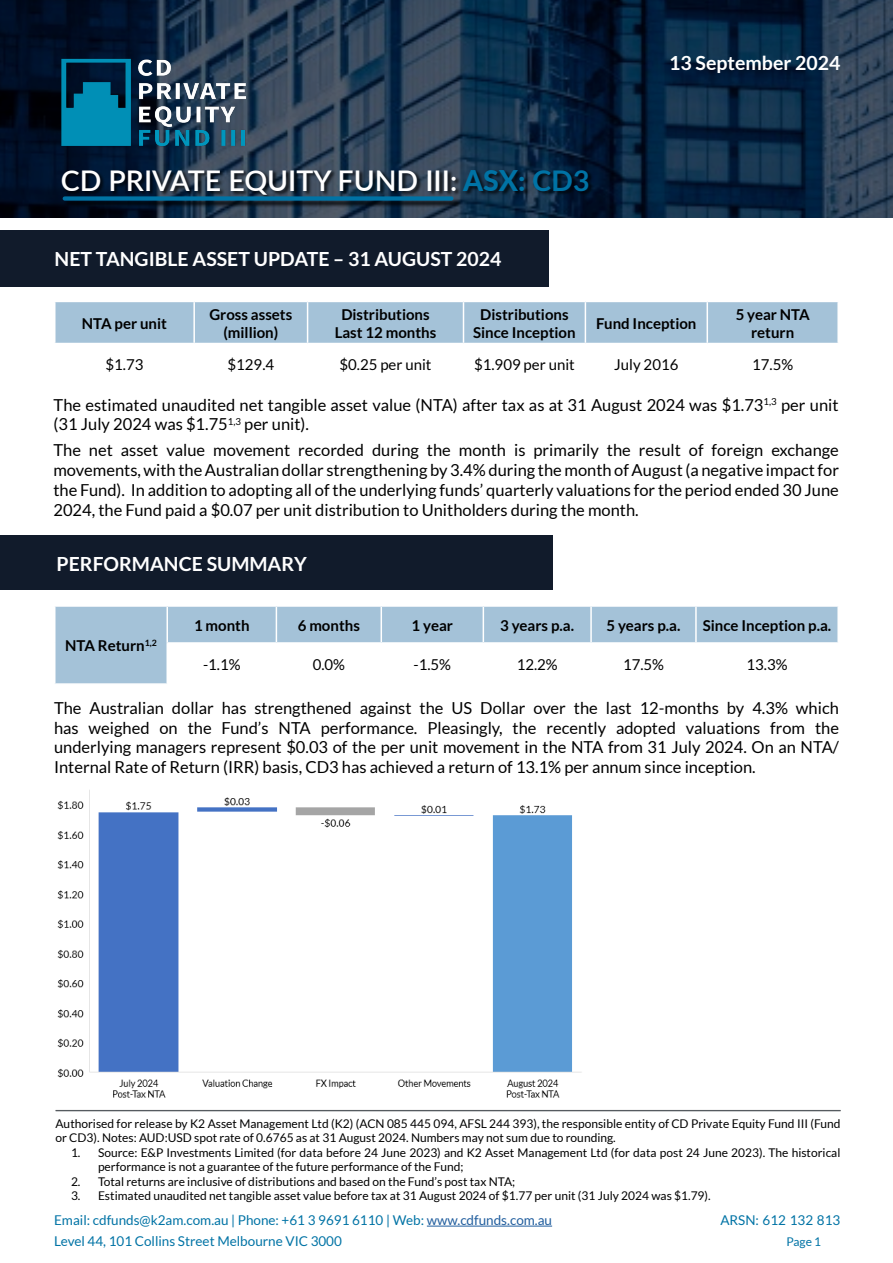
<style>
.page{position:relative;width:893px;height:1263px;background:#fff}
.page>*{position:absolute;margin:0;border:0;box-sizing:border-box;transform-origin:0 0}
.t1{font:600 28.5px "Lato";color:#fff}
.t2{font:700 19.5px "Lato";color:#fff}
.t3{font:16.5px/19.8px "Lato";color:#000;text-align:justify}
.t4{font:700 15px/18px "Lato";color:#000;text-align:center}
.t5{font:15px "Lato";color:#000}
.t6{font:13.5px "Lato";color:#0073a5}
.t7{font:12px/14.4px "Lato";color:#000}
.t8{font:12px "Lato";color:#0073a5}
.s1{font-weight:800;color:#0073a5}
.s2{font-weight:700;color:#0073a5}
.s3{color:#215e9e}
</style>
<div class="page">
<svg style="left:0;top:0;width:893px;height:218px;background:#132a43"></svg>
<div style="left:62px;top:170px;width:531px;height:30px;background:#000;opacity:.75"></div>
<div style="left:64px;top:198px;width:396px;height:10px;background:#000;opacity:.75"></div>
<div style="left:65px;top:196px;width:386px;height:5px;background:#0073a5"></div>
<div style="left:0;top:230px;width:548px;height:57px;background:#111b2b"></div>
<div style="left:56px;top:302px;width:781px;height:41px;background:#a4c2d8"></div>
<hr style="left:193px;top:302px;width:2px;height:41px;background:#fff">
<hr style="left:307px;top:302px;width:1px;height:41px;background:#fff">
<hr style="left:463px;top:302px;width:1px;height:41px;background:#fff">
<hr style="left:585px;top:302px;width:1px;height:41px;background:#fff">
<hr style="left:706px;top:302px;width:2px;height:41px;background:#fff">
<div style="left:0;top:535px;width:553px;height:55px;background:#111b2b"></div>
<div style="left:56px;top:607px;width:781px;height:76px;background:#a4c2d8"></div>
<svg style="left:168px;top:644px;width:669px;height:39px"></svg>
<hr style="left:166px;top:607px;width:2px;height:35px;background:#fff">
<hr style="left:276px;top:607px;width:1px;height:35px;background:#fff">
<hr style="left:381px;top:607px;width:1px;height:35px;background:#fff">
<hr style="left:483px;top:607px;width:1px;height:35px;background:#fff">
<hr style="left:590px;top:607px;width:2px;height:35px;background:#fff">
<hr style="left:695px;top:607px;width:2px;height:35px;background:#fff">
<hr style="left:166px;top:642px;width:110px;height:2px;background:#fff">
<hr style="left:166px;top:644px;width:2px;height:39px;background:#fff">
<hr style="left:276px;top:642px;width:105px;height:2px;background:#fff">
<hr style="left:276px;top:644px;width:1px;height:39px;background:#fff">
<hr style="left:381px;top:642px;width:102px;height:2px;background:#fff">
<hr style="left:381px;top:644px;width:1px;height:39px;background:#fff">
<hr style="left:483px;top:642px;width:108px;height:2px;background:#fff">
<hr style="left:483px;top:644px;width:1px;height:39px;background:#fff">
<hr style="left:591px;top:642px;width:105px;height:2px;background:#fff">
<hr style="left:590px;top:644px;width:2px;height:39px;background:#fff">
<hr style="left:696px;top:642px;width:143px;height:2px;background:#fff">
<hr style="left:695px;top:644px;width:2px;height:39px;background:#fff">
<img style="left:57px;top:54px;width:209px;height:110px">
<hr style="left:427px;top:1226px;width:125px;height:1px;background:#215e9e">
<hr style="left:56px;top:1110px;width:785px;height:1px;background:#54595e">
<img style="left:57px;top:790px;width:525px;height:308px">
<h1 class="t1" style="left:61px;top:160px;width:530px">CD PRIVATE EQUITY FUND III: <span class="s1">ASX:</span> <span class="s2">CD3</span></h1>
<p class="t2" style="left:55px;top:248px;width:448px">NET TANGIBLE ASSET UPDATE – 31 AUGUST 2024</p>
<p class="t2" style="left:669px;top:51px;width:173px">13 September 2024</p>
<p class="t4" style="left:82px;top:314px;width:87px">NTA per unit</p>
<p class="t4" style="left:209px;top:305px;width:84px">Gross assets (million)</p>
<p class="t4" style="left:335px;top:305px;width:103px">Distributions<br>Last 12 months</p>
<p class="t4" style="left:473px;top:305px;width:104px">Distributions<br>Since Inception</p>
<p class="t4" style="left:596px;top:314px;width:102px">Fund Inception</p>
<p class="t4" style="left:736px;top:305px;width:76px">5 year NTA return</p>
<p class="t5" style="left:105px;top:356px;width:39px">$1.73</p>
<p class="t5" style="left:228px;top:356px;width:48px">$129.4</p>
<p class="t5" style="left:339px;top:356px;width:94px">$0.25 per unit</p>
<p class="t5" style="left:474px;top:356px;width:102px">$1.909 per unit</p>
<p class="t5" style="left:614px;top:356px;width:66px">July 2016</p>
<p class="t5" style="left:752px;top:356px;width:43px">17.5%</p>
<p class="t3" style="left:54px;top:395px;width:786px">The estimated unaudited net tangible asset value (NTA) after tax as at 31 August 2024 was $1.73<sup>1,3</sup> per unit (31 July 2024 was $1.75<sup>1,3</sup> per unit).</p>
<p class="t3" style="left:53px;top:440px;width:787px">The net asset value movement recorded during the month is primarily the result of foreign exchange movements, with the Australian dollar strengthening by 3.4% during the month of August (a negative impact for the Fund). In addition to adopting all of the underlying funds’ quarterly valuations for the period ended 30 June 2024, the Fund paid a $0.07 per unit distribution to Unitholders during the month.</p>
<p class="t2" style="left:57px;top:553px;width:252px">PERFORMANCE SUMMARY</p>
<p class="t4" style="left:194px;top:616px;width:57px">1 month</p>
<p class="t4" style="left:298px;top:616px;width:64px">6 months</p>
<p class="t4" style="left:412px;top:616px;width:43px">1 year</p>
<p class="t4" style="left:500px;top:616px;width:75px">3 years p.a.</p>
<p class="t4" style="left:607px;top:616px;width:75px">5 years p.a.</p>
<p class="t4" style="left:703px;top:616px;width:130px">Since Inception p.a.</p>
<p class="t5" style="left:203px;top:656px;width:39px">-1.1%</p>
<p class="t5" style="left:313px;top:656px;width:34px">0.0%</p>
<p class="t5" style="left:414px;top:656px;width:39px">-1.5%</p>
<p class="t5" style="left:517px;top:656px;width:43px">12.2%</p>
<p class="t5" style="left:623px;top:656px;width:43px">17.5%</p>
<p class="t5" style="left:747px;top:656px;width:43px">13.3%</p>
<p class="t3" style="left:54px;top:698px;width:787px">The Australian dollar has strengthened against the US Dollar over the last 12-months by 4.3% which has weighed on the Fund’s NTA performance. Pleasingly, the recently adopted valuations from the underlying managers represent $0.03 of the per unit movement in the NTA from 31 July 2024. On an NTA/ Internal Rate of Return (IRR) basis, CD3 has achieved a return of 13.1% per annum since inception.</p>
<p class="t4" style="left:65px;top:636px;width:93px">NTA Return<sup>1,2</sup></p>
<p class="t7" style="left:56px;top:1116px;width:786px">Authorised for release by K2 Asset Management Ltd (K2) (ACN 085 445 094, AFSL 244 393), the responsible entity of CD Private Equity Fund III (Fund or CD3). Notes: AUD:USD spot rate of 0.6765 as at 31 August 2024. Numbers may not sum due to rounding.</p>
<p class="t7" style="left:98px;top:1145px;width:744px;text-indent:-27px">1. Source: E&amp;P Investments Limited (for data before 24 June 2023) and K2 Asset Management Ltd (for data post 24 June 2023). The historical performance is not a guarantee of the future performance of the Fund;</p>
<p class="t7" style="left:71px;top:1174px;width:446px">2. Total returns are inclusive of distributions and based on the Fund’s post tax NTA;</p>
<p class="t7" style="left:71px;top:1188px;width:641px">3. Estimated unaudited net tangible asset value before tax at 31 August 2024 of $1.77 per unit (31 July 2024 was $1.79).</p>
<p class="t6" style="left:54px;top:1213px;width:499px">Email: cdfunds@k2am.com.au | Phone: +61 3 9691 6110 | Web: <span class="s3">www.cdfunds.com.au</span></p>
<p class="t6" style="left:720px;top:1213px;width:122px">ARSN: 612 132 813</p>
<p class="t6" style="left:54px;top:1234px;width:289px">Level 44, 101 Collins Street Melbourne VIC 3000</p>
<p class="t8" style="left:786px;top:1235px;width:36px">Page 1</p>
</div>
